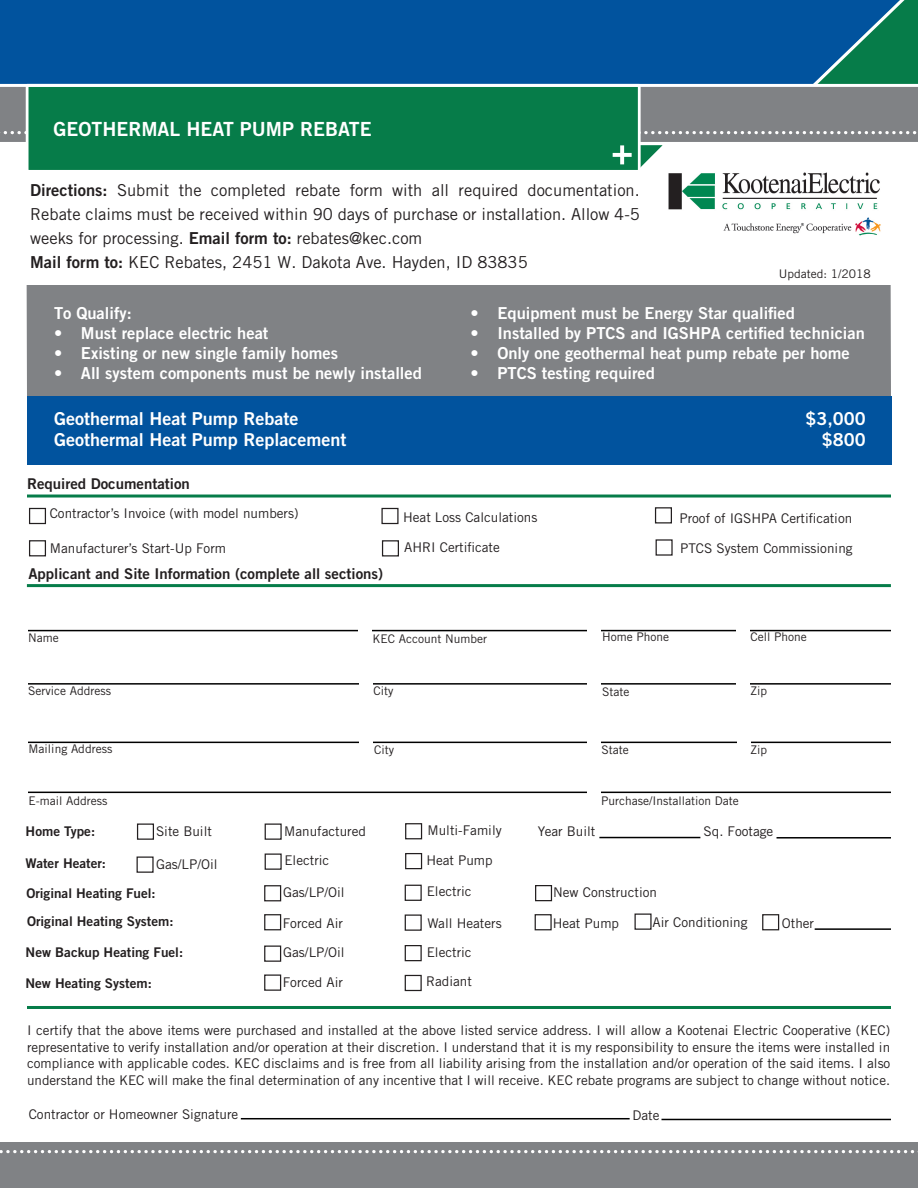
<style>
.page{position:relative;width:918px;height:1188px;background:#fff}
.page>*{position:absolute;margin:0;border:0;box-sizing:border-box;transform-origin:0 0}
.t1{font:19.5px "Trade Gothic LT Std Bd 2";color:#fff}
.t2{font:17.85px "Trade Gothic LT Std Bd 2";color:#fff}
.t3{font:16.5px "Trade Gothic LT Std Bd 2";color:#fff}
.t4{font:16.5px/24px "Trade Gothic LT Std";color:#231f20}
.t5{font:14.85px "Trade Gothic LT Std Bd 2";color:#231f20}
.t6{font:13.35px/16.5px "Trade Gothic LT Std";color:#231f20;text-align:justify}
.t7{font:13.35px "Trade Gothic LT Std Bd 2";color:#231f20}
.t8{font:11.85px "Trade Gothic LT Std";color:#231f20}
.s1{font-family:"Trade Gothic LT Std Bd 2"}
</style>
<div class="page">
<div style="left:27px;top:285px;width:864px;height:113px;background:#808285"></div>
<div style="left:27px;top:397px;width:864px;height:68px;background:#01539e"></div>
<hr style="left:27px;top:584px;width:864px;height:3px;background:#067c49">
<hr style="left:28px;top:630px;width:863px;height:1px;background:#000">
<hr style="left:28px;top:683px;width:863px;height:2px;background:#000">
<hr style="left:28px;top:742px;width:863px;height:1px;background:#000">
<hr style="left:28px;top:792px;width:863px;height:1px;background:#000">
<hr style="left:27px;top:495px;width:864px;height:3px;background:#067c49">
<hr style="left:241px;top:1118px;width:389px;height:1px;background:#000">
<hr style="left:662px;top:1119px;width:229px;height:1px;background:#000">
<hr style="left:27px;top:1006px;width:864px;height:3px;background:#067c49">
<div style="left:382px;top:540px;width:17px;height:16px;border:1px solid #231f20"></div>
<div style="left:381px;top:508px;width:18px;height:16px;border:1px solid #231f20"></div>
<div style="left:29px;top:508px;width:17px;height:16px;border:1px solid #231f20"></div>
<div style="left:29px;top:540px;width:17px;height:16px;border:1px solid #231f20"></div>
<hr style="left:599px;top:837px;width:101px;height:1px;background:#000">
<hr style="left:777px;top:837px;width:114px;height:2px;background:#000">
<div style="left:264px;top:885px;width:17px;height:16px;border:1px solid #231f20"></div>
<div style="left:265px;top:824px;width:17px;height:16px;border:1px solid #231f20"></div>
<div style="left:137px;top:824px;width:17px;height:16px;border:1px solid #231f20"></div>
<div style="left:265px;top:854px;width:17px;height:16px;border:1px solid #231f20"></div>
<div style="left:137px;top:857px;width:17px;height:16px;border:1px solid #231f20"></div>
<div style="left:405px;top:885px;width:17px;height:16px;border:1px solid #231f20"></div>
<hr style="left:815px;top:928px;width:76px;height:2px;background:#000">
<div style="left:762px;top:914px;width:17px;height:16px;border:1px solid #231f20"></div>
<div style="left:535px;top:914px;width:17px;height:16px;border:1px solid #231f20"></div>
<div style="left:264px;top:914px;width:17px;height:16px;border:1px solid #231f20"></div>
<div style="left:405px;top:914px;width:17px;height:17px;border:1px solid #231f20"></div>
<div style="left:655px;top:507px;width:17px;height:16px;border:1px solid #231f20"></div>
<div style="left:405px;top:823px;width:17px;height:16px;border:1px solid #231f20"></div>
<div style="left:405px;top:853px;width:17px;height:16px;border:1px solid #231f20"></div>
<div style="left:264px;top:946px;width:17px;height:16px;border:1px solid #231f20"></div>
<div style="left:405px;top:945px;width:17px;height:16px;border:1px solid #231f20"></div>
<div style="left:264px;top:974px;width:17px;height:17px;border:1px solid #231f20"></div>
<div style="left:405px;top:975px;width:17px;height:16px;border:1px solid #231f20"></div>
<div style="left:535px;top:885px;width:17px;height:16px;border:1px solid #231f20"></div>
<div style="left:359px;top:627px;width:13px;height:13px;background:#fff"></div>
<div style="left:359px;top:677px;width:14px;height:14px;background:#fff"></div>
<div style="left:359px;top:736px;width:14px;height:14px;background:#fff"></div>
<div style="left:587px;top:789px;width:14px;height:14px;background:#fff"></div>
<div style="left:587px;top:735px;width:14px;height:13px;background:#fff"></div>
<div style="left:587px;top:681px;width:14px;height:13px;background:#fff"></div>
<div style="left:587px;top:623px;width:14px;height:14px;background:#fff"></div>
<div style="left:737px;top:739px;width:14px;height:13px;background:#fff"></div>
<div style="left:737px;top:677px;width:13px;height:14px;background:#fff"></div>
<div style="left:737px;top:625px;width:13px;height:13px;background:#fff"></div>
<div style="left:635px;top:914px;width:17px;height:16px;border:1px solid #231f20"></div>
<svg style="left:0;top:0;width:918px;height:170px;background:#1e7081"></svg>
<hr style="left:0;top:84px;width:918px;height:3px;background:#fff">
<img style="left:660px;top:165px;width:232px;height:71px">
<div style="left:0;top:1142px;width:918px;height:46px;background:#808285"></div>
<svg style="left:0;top:1150px;width:918px;height:3px"></svg>
<h1 class="t1" style="left:54px;top:117px;width:319px">GEOTHERMAL HEAT PUMP REBATE</h1>
<p class="t4" style="left:30px;top:177px;width:611px"><span class="s1">Directions:</span> Submit the completed rebate form with all required documentation.<br>Rebate claims must be received within 90 days of purchase or installation. Allow 4-5 weeks for processing. <span class="s1">Email form to:</span> rebates@kec.com<br><span class="s1">Mail form to:</span> KEC Rebates, 2451 W. Dakota Ave. Hayden, ID 83835</p>
<p class="t8" style="left:779px;top:267px;width:93px">Updated: 1/2018</p>
<p class="t3" style="left:54px;top:303px;width:79px">To Qualify:</p>
<p class="t3" style="left:54px;top:323px;width:216px">• Must replace electric heat</p>
<p class="t3" style="left:54px;top:343px;width:286px">• Existing or new single family homes</p>
<p class="t3" style="left:54px;top:363px;width:369px">• All system components must be newly installed</p>
<p class="t3" style="left:470px;top:303px;width:326px">• Equipment must be Energy Star qualified</p>
<p class="t3" style="left:470px;top:323px;width:396px">• Installed by PTCS and IGSHPA certified technician</p>
<p class="t3" style="left:470px;top:343px;width:381px">• Only one geothermal heat pump rebate per home</p>
<p class="t3" style="left:470px;top:363px;width:186px">• PTCS testing required</p>
<h2 class="t2" style="left:54px;top:407px;width:246px">Geothermal Heat Pump Rebate</h2>
<h2 class="t2" style="left:805px;top:407px;width:62px">$3,000</h2>
<h2 class="t2" style="left:54px;top:429px;width:294px">Geothermal Heat Pump Replacement</h2>
<h2 class="t2" style="left:822px;top:429px;width:45px">$800</h2>
<p class="t5" style="left:27px;top:475px;width:164px">Required Documentation</p>
<p class="t6" style="left:50px;top:505px;width:250px">Contractor’s Invoice (with model numbers)</p>
<p class="t6" style="left:403px;top:509px;width:136px">Heat Loss Calculations</p>
<p class="t6" style="left:50px;top:540px;width:178px">Manufacturer’s Start-Up Form</p>
<p class="t6" style="left:404px;top:539px;width:97px">AHRI Certificate</p>
<p class="t5" style="left:28px;top:565px;width:356px">Applicant and Site Information (complete all sections)</p>
<p class="t8" style="left:28px;top:631px;width:32px">Name</p>
<p class="t8" style="left:373px;top:631px;width:116px">KEC Account Number</p>
<p class="t6" style="left:680px;top:510px;width:174px">Proof of IGSHPA Certification</p>
<p class="t6" style="left:680px;top:540px;width:174px">PTCS System Commissioning</p>
<p class="t8" style="left:602px;top:630px;width:68px">Home Phone</p>
<p class="t8" style="left:751px;top:630px;width:58px">Cell Phone</p>
<p class="t8" style="left:373px;top:684px;width:21px">City</p>
<p class="t8" style="left:602px;top:685px;width:29px">State</p>
<p class="t8" style="left:28px;top:684px;width:84px">Service Address</p>
<p class="t8" style="left:751px;top:684px;width:18px">Zip</p>
<p class="t8" style="left:29px;top:742px;width:85px">Mailing Address</p>
<p class="t8" style="left:374px;top:743px;width:21px">City</p>
<p class="t8" style="left:602px;top:743px;width:29px">State</p>
<p class="t8" style="left:751px;top:743px;width:18px">Zip</p>
<p class="t8" style="left:29px;top:793px;width:80px">E-mail Address</p>
<p class="t8" style="left:601px;top:794px;width:139px">Purchase/Installation Date</p>
<p class="t7" style="left:26px;top:823px;width:71px">Home Type:</p>
<p class="t6" style="left:156px;top:823px;width:57px">Site Built</p>
<p class="t6" style="left:284px;top:823px;width:83px">Manufactured</p>
<p class="t6" style="left:428px;top:822px;width:76px">Multi-Family</p>
<p class="t6" style="left:538px;top:823px;width:59px">Year Built</p>
<p class="t6" style="left:704px;top:823px;width:71px">Sq. Footage</p>
<p class="t7" style="left:26px;top:855px;width:82px">Water Heater:</p>
<p class="t6" style="left:156px;top:855px;width:63px">Gas/LP/Oil</p>
<p class="t6" style="left:284px;top:852px;width:46px">Electric</p>
<p class="t7" style="left:26px;top:885px;width:131px">Original Heating Fuel:</p>
<p class="t6" style="left:283px;top:884px;width:63px">Gas/LP/Oil</p>
<p class="t6" style="left:427px;top:883px;width:46px">Electric</p>
<p class="t6" style="left:426px;top:852px;width:68px">Heat Pump</p>
<p class="t6" style="left:553px;top:884px;width:105px">New Construction</p>
<p class="t7" style="left:27px;top:913px;width:148px">Original Heating System:</p>
<p class="t6" style="left:283px;top:915px;width:62px">Forced Air</p>
<p class="t6" style="left:428px;top:915px;width:76px">Wall Heaters</p>
<p class="t6" style="left:553px;top:915px;width:68px">Heat Pump</p>
<p class="t7" style="left:26px;top:944px;width:159px">New Backup Heating Fuel:</p>
<p class="t6" style="left:283px;top:944px;width:63px">Gas/LP/Oil</p>
<p class="t6" style="left:427px;top:944px;width:46px">Electric</p>
<p class="t7" style="left:26px;top:975px;width:128px">New Heating System:</p>
<p class="t6" style="left:283px;top:974px;width:62px">Forced Air</p>
<p class="t6" style="left:426px;top:973px;width:47px">Radiant</p>
<p class="t6" style="left:653px;top:914px;width:96px">Air Conditioning</p>
<p class="t6" style="left:782px;top:915px;width:34px">Other</p>
<p class="t6" style="left:27px;top:1022px;width:865px">I certify that the above items were purchased and installed at the above listed service address. I will allow a Kootenai Electric Cooperative (KEC) representative to verify installation and/or operation at their discretion. I understand that it is my responsibility to ensure the items were installed in compliance with applicable codes. KEC disclaims and is free from all liability arising from the installation and/or operation of the said items. I also understand the KEC will make the final determination of any incentive that I will receive. KEC rebate programs are subject to change without notice.</p>
<p class="t6" style="left:29px;top:1106px;width:211px">Contractor or Homeowner Signature</p>
<p class="t6" style="left:632px;top:1107px;width:28px">Date</p>
</div>
